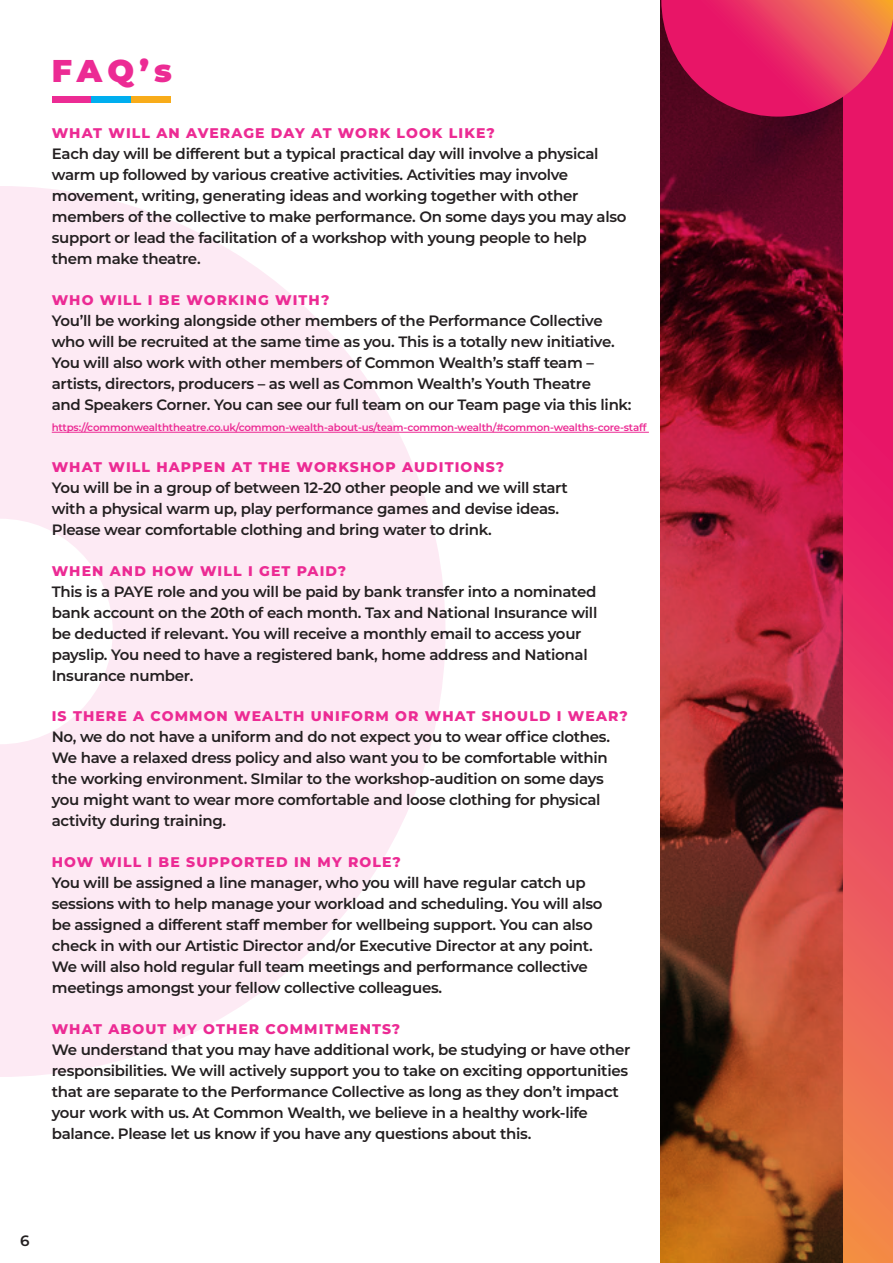
<style>
.page{position:relative;width:893px;height:1263px;background:#fff}
.page>*{position:absolute;margin:0;border:0;box-sizing:border-box;transform-origin:0 0}
.t1{font:900 31.5px "Montserrat";color:#ec2b94}
.t2{font:600 15px/21px "Montserrat";letter-spacing:-.02em;color:#231f20}
.t3{font:800 13.95px "Montserrat";letter-spacing:.08em;color:#ec2b94}
.t4{font:600 10.2px "Montserrat";letter-spacing:-.02em;color:#ec2b94}
</style>
<div class="page">
<svg style="left:0;top:186px;width:445px;height:891px;fill:#fdeaf4"></svg>
<svg style="left:0;top:519px;width:113px;height:225px"></svg>
<img style="left:660px;top:0;width:233px;height:1263px">
<div style="left:52px;top:96px;width:40px;height:6px;background:#ec2b94"></div>
<div style="left:91px;top:96px;width:40px;height:6px;background:#00aeef"></div>
<div style="left:131px;top:96px;width:40px;height:6px;background:#f8ac1a"></div>
<svg style="left:661px;top:0;width:232px;height:117px;background:#d52c59"></svg>
<hr style="left:52px;top:432px;width:597px;height:1px;background:#ec2b94">
<h1 class="t1" style="left:52px;top:47px;width:122px">FAQ’s</h1>
<p class="t3" style="left:52px;top:123px;width:445px">WHAT WILL AN AVERAGE DAY AT WORK LOOK LIKE?</p>
<p class="t2" style="left:52px;top:143px;width:576px">Each day will be different but a typical practical day will involve a physical warm up followed by various creative activities. Activities may involve movement, writing, generating ideas and working together with other members of the collective to make performance. On some days you may also support or lead the facilitation of a workshop with young people to help them make theatre.</p>
<p class="t3" style="left:52px;top:290px;width:279px">WHO WILL I BE WORKING WITH?</p>
<p class="t2" style="left:52px;top:309px;width:581px">You’ll be working alongside other members of the Performance Collective who will be recruited at the same time as you. This is a totally new initiative.<br>You will also work with other members of Common Wealth’s staff team – artists, directors, producers – as well as Common Wealth’s Youth Theatre<br>and Speakers Corner. You can see our full team on our Team page via this link:</p>
<p class="t4" style="left:52px;top:420px;width:596px">https://commonwealththeatre.co.uk/common-wealth-about-us/team-common-wealth/#common-wealths-core-staff</p>
<p class="t3" style="left:52px;top:457px;width:454px">WHAT WILL HAPPEN AT THE WORKSHOP AUDITIONS?</p>
<p class="t2" style="left:52px;top:476px;width:518px">You will be in a group of between 12-20 other people and we will start with a physical warm up, play performance games and devise ideas.<br>Please wear comfortable clothing and bring water to drink.</p>
<p class="t3" style="left:52px;top:560px;width:296px">WHEN AND HOW WILL I GET PAID?</p>
<p class="t2" style="left:52px;top:580px;width:547px">This is a PAYE role and you will be paid by bank transfer into a nominated bank account on the 20th of each month. Tax and National Insurance will be deducted if relevant. You will receive a monthly email to access your payslip. You need to have a registered bank, home address and National Insurance number.</p>
<p class="t3" style="left:52px;top:706px;width:578px">IS THERE A COMMON WEALTH UNIFORM OR WHAT SHOULD I WEAR?</p>
<p class="t2" style="left:52px;top:726px;width:560px">No, we do not have a uniform and do not expect you to wear office clothes.<br>We have a relaxed dress policy and also want you to be comfortable within the working environment. SImilar to the workshop-audition on some days you might want to wear more comfortable and loose clothing for physical activity during training.</p>
<p class="t3" style="left:52px;top:852px;width:351px">HOW WILL I BE SUPPORTED IN MY ROLE?</p>
<p class="t2" style="left:52px;top:872px;width:552px">You will be assigned a line manager, who you will have regular catch up sessions with to help manage your workload and scheduling. You will also be assigned a different staff member for wellbeing support. You can also check in with our Artistic Director and/or Executive Director at any point.<br>We will also hold regular full team meetings and performance collective meetings amongst your fellow collective colleagues.</p>
<p class="t3" style="left:52px;top:1019px;width:350px">WHAT ABOUT MY OTHER COMMITMENTS?</p>
<p class="t2" style="left:52px;top:1038px;width:580px">We understand that you may have additional work, be studying or have other responsibilities. We will actively support you to take on exciting opportunities that are separate to the Performance Collective as long as they don’t impact your work with us. At Common Wealth, we believe in a healthy work-life balance. Please let us know if you have any questions about this.</p>
<p class="t2" style="left:20px;top:1229px;width:11px">6</p>
</div>
